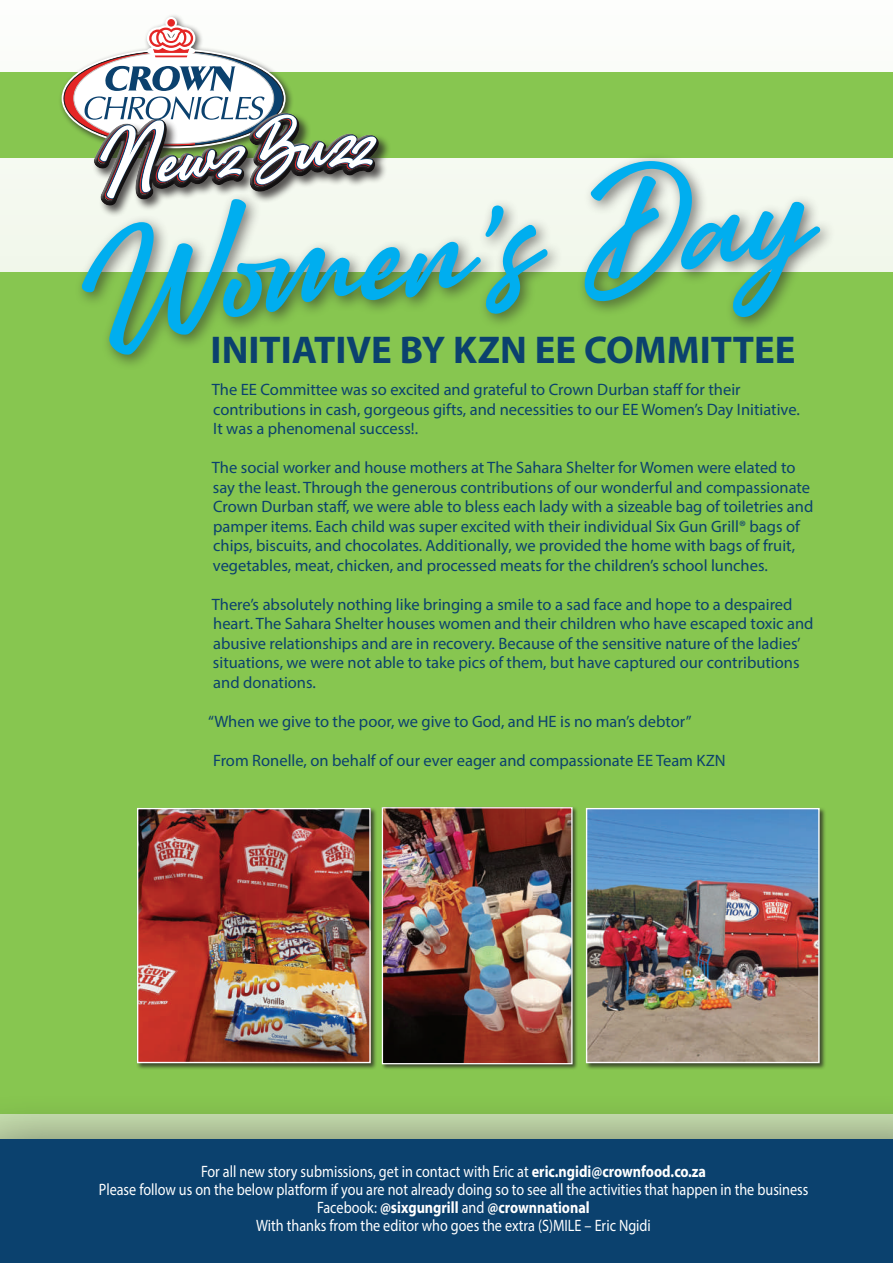
<style>
.page{position:relative;width:893px;height:1263px;background:#fff}
.page>*{position:absolute;margin:0;border:0;box-sizing:border-box;transform-origin:0 0}
.t1{font:133.2px "Amertha PERSONALUSEONLY";color:#00aeef}
.t2{font:700 38.85px "Myriad Pro";color:#0b416e}
.t3{font:16.5px/19.5px "Myriad Pro";color:#0b416e}
.t4{font:16.5px/18px "Myriad Pro";color:#fff;text-align:center;scale:.86 1}
.s1{font-weight:700}
</style>
<div class="page">
<div style="left:0;top:157px;width:893px;height:115px;background:#f3f8ee"></div>
<div style="left:0;top:72px;width:893px;height:85px;background:#87c650"></div>
<div style="left:0;top:272px;width:893px;height:841px;background:#87c650"></div>
<div style="left:0;top:1093px;width:893px;height:170px;background:#231f20;opacity:.75"></div>
<div style="left:0;top:1140px;width:893px;height:123px;background:#0b416e"></div>
<div style="left:58px;top:14px;width:236px;height:143px;background:#231f20;opacity:.75"></div>
<div style="left:165px;top:17px;width:12px;height:12px;border:5px solid #fff;border-radius:50%"></div>
<svg style="left:64px;top:20px;width:319px;height:191px"></svg>
<div style="left:74px;top:152px;width:762px;height:219px;background:#231f20;opacity:.61"></div>
<div style="left:136px;top:807px;width:241px;height:263px;background:#231f20;opacity:.75"></div>
<img style="left:139px;top:810px;width:230px;height:251px">
<div style="left:137px;top:808px;width:234px;height:255px;border:1px solid #fff"></div>
<div style="left:585px;top:807px;width:241px;height:263px;background:#231f20;opacity:.75"></div>
<img style="left:588px;top:810px;width:230px;height:251px">
<div style="left:586px;top:808px;width:234px;height:255px;border:1px solid #fff"></div>
<div style="left:381px;top:806px;width:198px;height:264px;background:#231f20;opacity:.75"></div>
<img style="left:384px;top:809px;width:187px;height:253px">
<div style="left:382px;top:807px;width:191px;height:257px;border:1px solid #fff"></div>
<h1 class="t1" style="left:65px;top:168px;width:741px;rotate:-5deg">Women’s Day</h1>
<h2 class="t2" style="left:211px;top:324px;width:586px">INITIATIVE BY KZN EE COMMITTEE</h2>
<p class="t3" style="left:212px;top:380px;width:589px">The EE Committee was so excited and grateful to Crown Durban staff for their contributions in cash, gorgeous gifts, and necessities to our EE Women’s Day Initiative.<br>It was a phenomenal success!.</p>
<p class="t3" style="left:212px;top:458px;width:603px">The social worker and house mothers at The Sahara Shelter for Women were elated to say the least. Through the generous contributions of our wonderful and compassionate Crown Durban staff, we were able to bless each lady with a sizeable bag of toiletries and pamper items. Each child was super excited with their individual Six Gun Grill® bags of chips, biscuits, and chocolates. Additionally, we provided the home with bags of fruit, vegetables, meat, chicken, and processed meats for the children’s school lunches.</p>
<p class="t3" style="left:212px;top:594px;width:603px">There’s absolutely nothing like bringing a smile to a sad face and hope to a despaired heart. The Sahara Shelter houses women and their children who have escaped toxic and abusive relationships and are in recovery. Because of the sensitive nature of the ladies’ situations, we were not able to take pics of them, but have captured our contributions and donations.</p>
<p class="t3" style="left:208px;top:711px;width:485px">“When we give to the poor, we give to God, and HE is no man’s debtor”</p>
<p class="t3" style="left:213px;top:750px;width:514px">From Ronelle, on behalf of our ever eager and compassionate EE Team KZN</p>
<p class="t4" style="left:99px;top:1162px;width:827px">For all new story submissions, get in contact with Eric at <span class="s1">eric.ngidi@crownfood.co.za<br></span>Please follow us on the below platform if you are not already doing so to see all the activities that happen in the business Facebook: <span class="s1">@sixgungrill</span> and <span class="s1">@crownnational<br></span>With thanks from the editor who goes the extra (S)MILE – Eric Ngidi</p>
</div>
